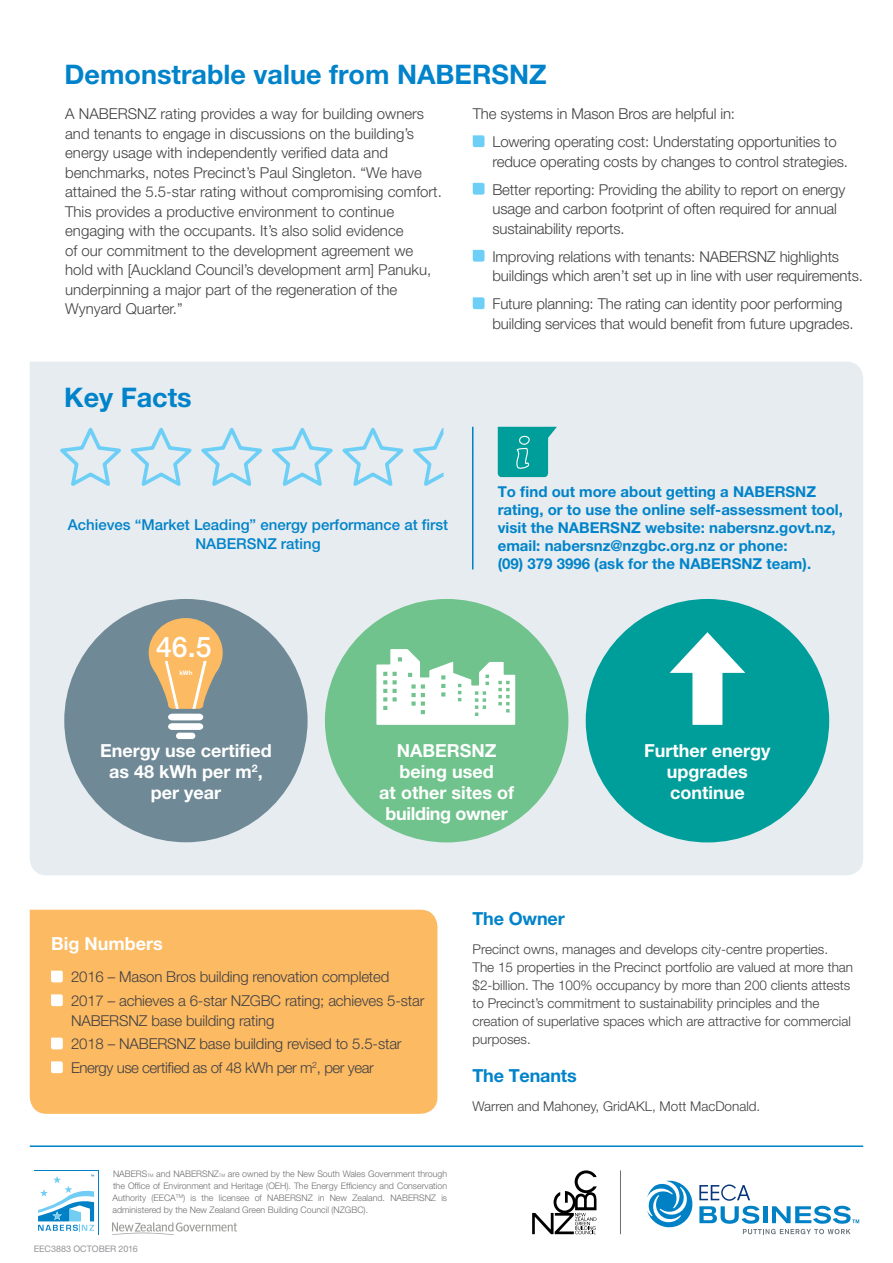
<style>
.page{position:relative;width:893px;height:1263px;background:#fff}
.page>*{position:absolute;margin:0;border:0;box-sizing:border-box;transform-origin:0 0}
._3_0_body_copy{font:500 28.5px "Helvetica Neue LT Pro";color:#fff}
._3_0_body_copy-2{font:700 27px "Helvetica Neue LT Pro";color:#0083ca}
._3_0_body_copy-3{font:700 18px/21px "Helvetica Neue LT Pro";color:#fff;text-align:center}
._3_0_body_copy-4{font:700 18px "Helvetica Neue LT Pro";letter-spacing:-.01em;color:#0083ca}
._3_0_body_copy-5{font:300 15px/19.5px "Helvetica Neue LT Pro";letter-spacing:-.01em;color:#414042}
._3_0_body_copy-6{font:700 15px/18px "Helvetica Neue LT Pro";color:#0083ca}
._3_0_body_copy-7{font:500 15px/18.9px "Helvetica Neue LT Pro";color:#0083ca;text-align:center}
._3_0_body_copy-8{font:300 13.5px/18px "Helvetica Neue LT Pro";color:#414042}
._3_0_body_copy-9{font:300 9px/12px "Helvetica Neue LT Pro";color:#6d6e71;text-align:justify}
._3_0_body_copy-10{font:9px "Helvetica Neue LT Pro";letter-spacing:-.005em;color:#939598}
._3_0_body_copy-11{font:700 6.15px "Helvetica Neue LT Pro";color:#fff}
.s1{font-size:4.5px}
</style>
<div class="page">
<div style="left:30px;top:910px;width:407px;height:204px;background:#fcba63"></div>
<div style="left:30px;top:362px;width:833px;height:513px;background:#e6ecef"></div>
<hr style="left:30px;top:1145px;width:833px;height:2px;background:#0081c6">
<svg style="left:498px;top:427px;width:59px;height:50px;background:#28aba8"></svg>
<svg style="left:647px;top:1181px;width:212px;height:53px"></svg>
<svg style="left:532px;top:1170px;width:65px;height:64px"></svg>
<hr style="left:620px;top:1170px;width:1px;height:64px;background:#6d6e71">
<svg style="left:34px;top:1170px;width:64px;height:1px"></svg>
<svg style="left:38px;top:1175px;width:56px;height:56px"></svg>
<svg style="left:112px;top:1222px;width:125px;height:13px"></svg>
<svg style="left:51px;top:970px;width:12px;height:12px"></svg>
<svg style="left:51px;top:994px;width:12px;height:12px"></svg>
<svg style="left:51px;top:1038px;width:12px;height:11px"></svg>
<svg style="left:51px;top:1061px;width:12px;height:12px"></svg>
<svg style="left:54px;top:422px;width:426px;height:70px;background:#d5e8ef"></svg>
<div style="left:64px;top:599px;width:244px;height:243px;background:#6f8996;border-radius:50%"></div>
<div style="left:176px;top:733px;width:19px;height:6px;background:#fff;border-radius:3px"></div>
<div style="left:325px;top:599px;width:243px;height:243px;background:#70c38c;border-radius:50%"></div>
<div style="left:586px;top:599px;width:243px;height:243px;background:#009e9a;border-radius:50%"></div>
<div style="left:692px;top:659px;width:30px;height:66px;background:#fff"></div>
<svg style="left:670px;top:632px;width:75px;height:41px"></svg>
<svg style="left:376px;top:649px;width:139px;height:76px"></svg>
<svg style="left:149px;top:618px;width:74px;height:112px"></svg>
<div style="left:158px;top:639px;width:51px;height:21px;background:#fcba63"></div>
<hr style="left:472px;top:427px;width:1px;height:142px;background:#0081c6">
<svg style="left:473px;top:135px;width:11px;height:12px"></svg>
<svg style="left:473px;top:183px;width:11px;height:12px"></svg>
<svg style="left:473px;top:250px;width:11px;height:12px"></svg>
<svg style="left:473px;top:297px;width:11px;height:12px"></svg>
<p class="_3_0_body_copy-2" style="left:65px;top:58px;width:483px">Demonstrable value from NABERSNZ</p>
<p class="_3_0_body_copy-5" style="left:65px;top:104px;width:378px">A NABERSNZ rating provides a way for building owners and tenants to engage in discussions on the building’s energy usage with independently verified data and benchmarks, notes Precinct’s Paul Singleton. “We have attained the 5.5-star rating without compromising comfort.<br>This provides a productive environment to continue engaging with the occupants. It’s also solid evidence<br>of our commitment to the development agreement we hold with [Auckland Council’s development arm] Panuku, underpinning a major part of the regeneration of the Wynyard Quarter.”</p>
<p class="_3_0_body_copy-5" style="left:473px;top:104px;width:264px">The systems in Mason Bros are helpful in:</p>
<p class="_3_0_body_copy-5" style="left:492px;top:132px;width:357px">Lowering operating cost: Understating opportunities to reduce operating costs by changes to control strategies.</p>
<p class="_3_0_body_copy-5" style="left:492px;top:179px;width:354px">Better reporting: Providing the ability to report on energy usage and carbon footprint of often required for annual sustainability reports.</p>
<p class="_3_0_body_copy-5" style="left:492px;top:246px;width:372px">Improving relations with tenants: NABERSNZ highlights buildings which aren’t set up in line with user requirements.</p>
<p class="_3_0_body_copy-5" style="left:492px;top:294px;width:363px">Future planning: The rating can identity poor performing building services that would benefit from future upgrades.</p>
<p class="_3_0_body_copy-2" style="left:64px;top:381px;width:129px">Key Facts</p>
<p class="_3_0_body_copy-7" style="left:68px;top:515px;width:382px">Achieves “Market Leading” energy performance at first<br>NABERSNZ rating</p>
<p class="_3_0_body_copy" style="left:156px;top:630px;width:57px">46.5</p>
<p class="_3_0_body_copy-11" style="left:179px;top:669px;width:15px">kWh</p>
<p class="_3_0_body_copy-6" style="left:498px;top:483px;width:347px">To find out more about getting a NABERSNZ rating, or to use the online self-assessment tool, visit the NABERSNZ website: nabersnz.govt.nz, email: nabersnz@nzgbc.org.nz or phone:<br>(09) 379 3996 (ask for the NABERSNZ team).</p>
<p class="_3_0_body_copy-3" style="left:379px;top:739px;width:136px">NABERSNZ being used<br>at other sites of building owner</p>
<p class="_3_0_body_copy-3" style="left:100px;top:739px;width:173px">Energy use certified as 48 kWh per m<sup>2</sup>, per year</p>
<p class="_3_0_body_copy-3" style="left:644px;top:739px;width:128px">Further energy upgrades continue</p>
<p class="_3_0_body_copy-3" style="left:51px;top:933px;width:113px">Big Numbers</p>
<p class="_3_0_body_copy-5" style="left:71px;top:965px;width:355px;line-height:23.7px">2016 – Mason Bros building renovation completed<br>2017 – achieves a 6-star NZGBC rating; achieves 5-star</p>
<p class="_3_0_body_copy-5" style="left:71px;top:1008px;width:332px;line-height:23.7px">NABERSNZ base building rating<br>2018 – NABERSNZ base building revised to 5.5-star<br>Energy use certified as of 48 kWh per m<sup>2</sup>, per year</p>
<p class="_3_0_body_copy-9" style="left:113px;top:1167px;width:336px">NABERS<span class="s1">TM</span> and NABERSNZ<span class="s1">TM</span> are owned by the New South Wales Government through the Office of Environment and Heritage (OEH). The Energy Efficiency and Conservation Authority (EECA<sup>TM</sup>) is the licensee of NABERSNZ in New Zealand. NABERSNZ is administered by the New Zealand Green Building Council (NZGBC).</p>
<p class="_3_0_body_copy-10" style="left:34px;top:1243px;width:106px">EEC3883 OCTOBER 2016</p>
<p class="_3_0_body_copy-4" style="left:472px;top:908px;width:94px">The Owner</p>
<p class="_3_0_body_copy-8" style="left:472px;top:940px;width:382px">Precinct owns, manages and develops city-centre properties.<br>The 15 properties in the Precinct portfolio are valued at more than $2-billion. The 100% occupancy by more than 200 clients attests to Precinct’s commitment to sustainability principles and the creation of superlative spaces which are attractive for commercial purposes.</p>
<p class="_3_0_body_copy-4" style="left:472px;top:1064px;width:106px">The Tenants</p>
<p class="_3_0_body_copy-8" style="left:472px;top:1096px;width:289px">Warren and Mahoney, GridAKL, Mott MacDonald.</p>
</div>
